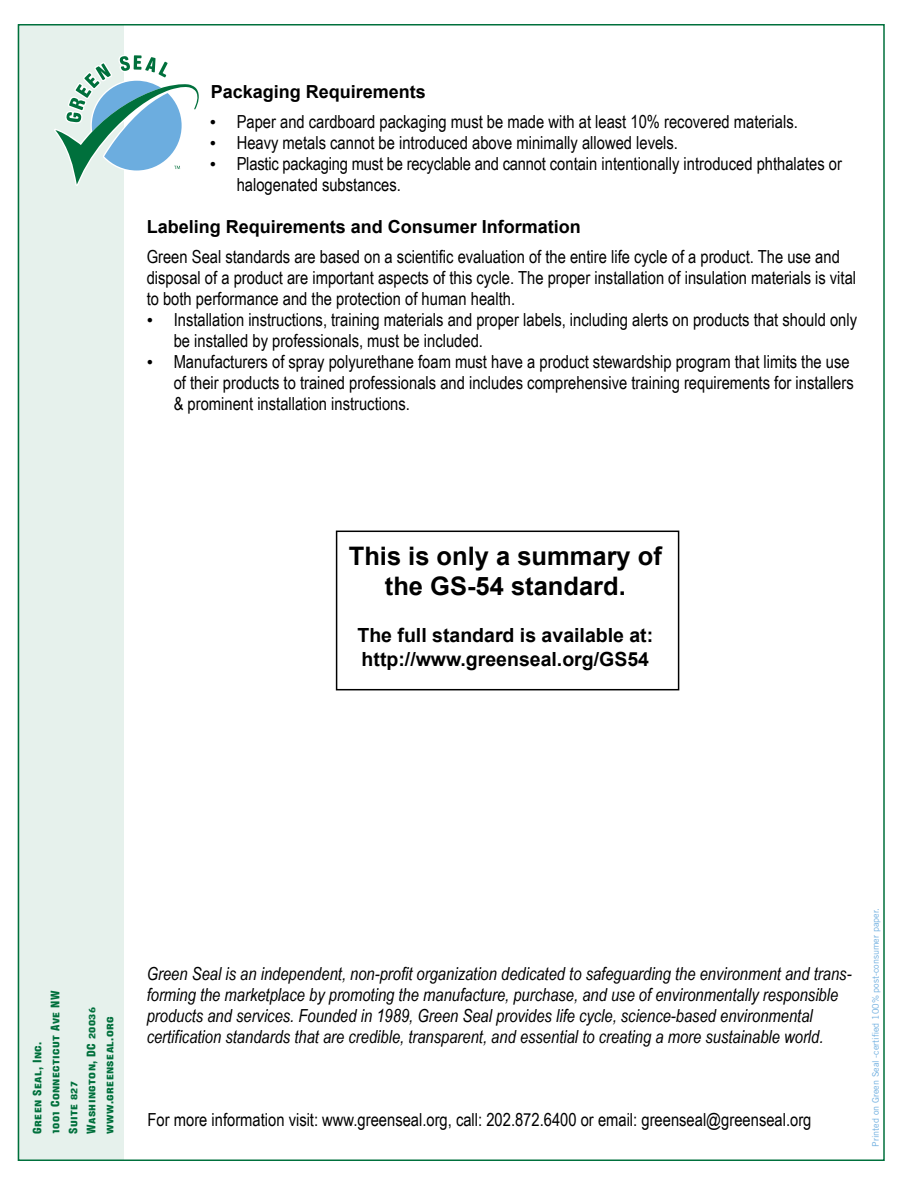
<style>
.page{position:relative;width:918px;height:1188px;background:#fff}
.page>*{position:absolute;margin:0;border:0;box-sizing:border-box;transform-origin:0 0}
.t1{font:700 25.5px/30.6px "Arial";color:#000;text-align:center}
.t2{font:700 19.5px/23.4px "Arial";color:#000}
.t3{font:18px/21px "Arial Narrow";color:#000}
.t4{font:italic 18px/21px "Arial Narrow";color:#000}
.t5{font:700 18px "Arial";color:#000}
.t6{font:15px/18px "Ketchupa SC";letter-spacing:.025em;color:#00703c}
.t7{font:9px "Trade Gothic LT Std";color:#6caddf}
.s1{font-family:"Times New Roman"}
</style>
<div class="page">
<div style="left:17px;top:25px;width:107px;height:1136px;background:#e6f1ec"></div>
<svg style="left:54px;top:55px;width:145px;height:131px"></svg>
<div style="left:336px;top:531px;width:343px;height:159px;border:2px solid #000"></div>
<p class="t5" style="left:211px;top:79px;width:217px">Packaging Requirements</p>
<p class="t3" style="left:210px;top:110px;width:590px"><span class="s1">•</span> Paper and cardboard packaging must be made with at least 10% recovered materials.</p>
<p class="t3" style="left:210px;top:131px;width:470px"><span class="s1">•</span> Heavy metals cannot be introduced above minimally allowed levels.</p>
<p class="t3" style="left:237px;top:152px;width:607px;text-indent:-27px"><span class="s1">•</span> Plastic packaging must be recyclable and cannot contain intentionally introduced phthalates or halogenated substances.</p>
<p class="t5" style="left:147px;top:215px;width:436px">Labeling Requirements and Consumer Information</p>
<p class="t3" style="left:147px;top:245px;width:711px">Green Seal standards are based on a scientific evaluation of the entire life cycle of a product. The use and disposal of a product are important aspects of this cycle. The proper installation of insulation materials is vital to both performance and the protection of human health.</p>
<p class="t3" style="left:174px;top:309px;width:685px;text-indent:-27px"><span class="s1">•</span> Installation instructions, training materials and proper labels, including alerts on products that should only be installed by professionals, must be included.</p>
<p class="t3" style="left:174px;top:351px;width:682px;text-indent:-27px"><span class="s1">•</span> Manufacturers of spray polyurethane foam must have a product stewardship program that limits the use of their products to trained professionals and includes comprehensive training requirements for installers &amp; prominent installation instructions.</p>
<h1 class="t1" style="left:349px;top:541px;width:315px">This is only a summary of the GS-54 standard.</h1>
<p class="t2" style="left:357px;top:624px;width:297px">The full standard is available at: http://www.greenseal.org/GS54</p>
<p class="t6" style="left:28px;top:1134px;width:145px;rotate:-90deg">Green Seal, Inc.<br>1001 Connecticut Ave NW<br>Suite 827<br>Washington, DC 20036 www.greenseal.org</p>
<p class="t4" style="left:147px;top:963px;width:706px">Green Seal is an independent, non-profit organization dedicated to safeguarding the environment and trans&shy;forming the marketplace by promoting the manufacture, purchase, and use of environmentally responsible products and services. Founded in 1989, Green Seal provides life cycle, science-based environmental certification standards that are credible, transparent, and essential to creating a more sustainable world.</p>
<p class="t3" style="left:148px;top:1108px;width:665px">For more information visit: www.greenseal.org, call: 202.872.6400 or email: greenseal@greenseal.org</p>
<p class="t7" style="left:870px;top:1147px;width:240px;rotate:-90deg">Printed on Green Seal -certified 100% post-consumer paper.</p>
</div>
